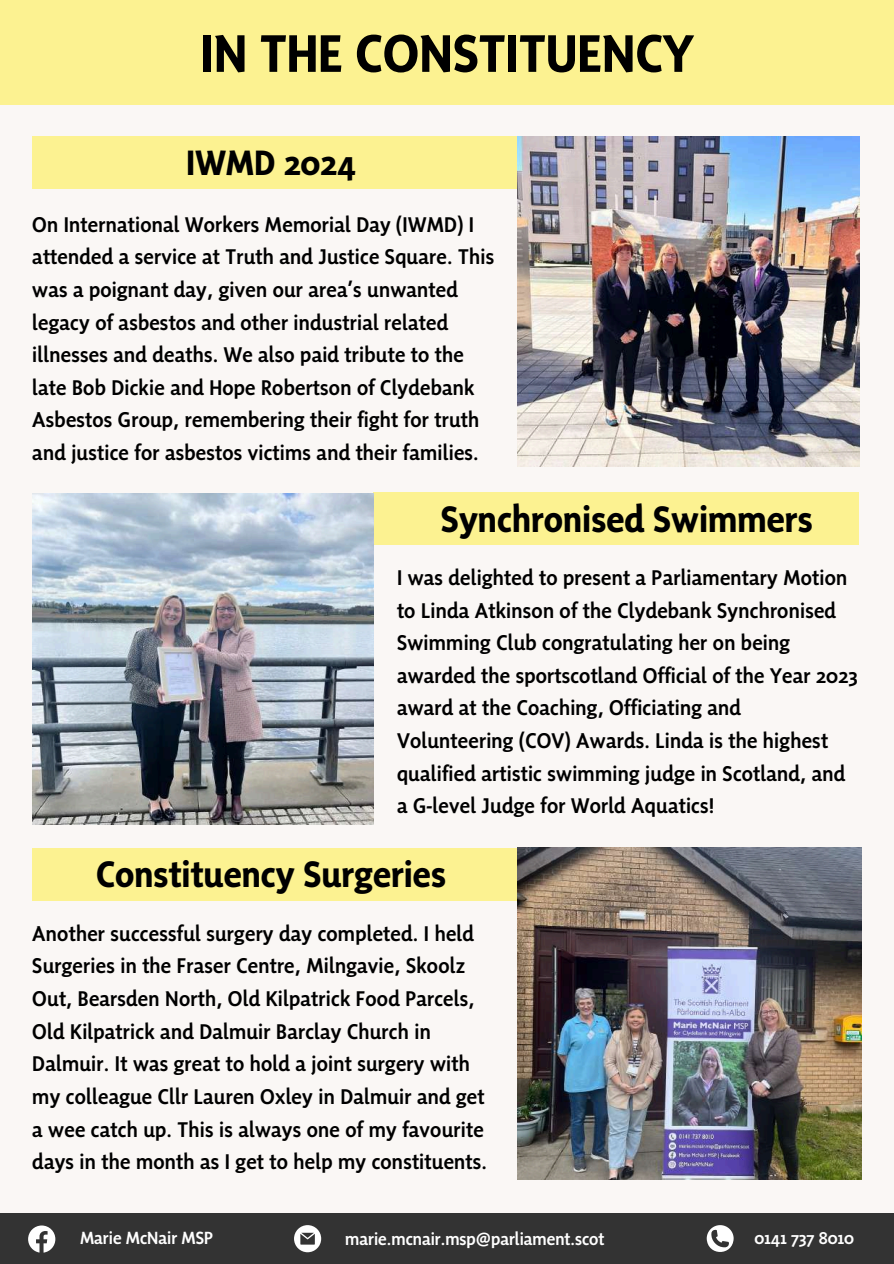
<style>
.page{position:relative;width:894px;height:1264px;background:#fff}
.page>*{position:absolute;margin:0;border:0;box-sizing:border-box;transform-origin:0 0}
.t1{font:700 54px "Sensibility";color:#000}
.t2{font:700 37.5px "Sensibility";color:#000}
.t3{font:700 36px "Sensibility";color:#000}
.t4{font:500 21.75px/32.7px "Sensibility";letter-spacing:.01em;color:#000}
.t5{font:500 18px "Sensibility";color:#fff}
</style>
<div class="page">
<div style="left:0;top:0;width:893px;height:1263px;background:#faf7f5"></div>
<div style="left:0;top:1212px;width:893px;height:51px;background:#333"></div>
<svg style="left:706px;top:1225px;width:27px;height:27px"></svg>
<svg style="left:294px;top:1225px;width:27px;height:27px"></svg>
<svg style="left:28px;top:1225px;width:27px;height:27px"></svg>
<div style="left:0;top:0;width:893px;height:104px;background:#fcf291"></div>
<div style="left:32px;top:847px;width:485px;height:53px;background:#fcf291"></div>
<div style="left:373px;top:492px;width:486px;height:53px;background:#fcf291"></div>
<div style="left:32px;top:136px;width:485px;height:53px;background:#fcf291"></div>
<img style="left:518px;top:847px;width:343px;height:332px">
<img style="left:32px;top:493px;width:341px;height:331px">
<img style="left:518px;top:136px;width:340px;height:330px">
<h1 class="t1" style="left:200px;top:17px;width:495px">IN THE CONSTITUENCY</h1>
<h3 class="t3" style="left:186px;top:139px;width:171px">IWMD 2024</h3>
<p class="t4" style="left:32px;top:207px;width:463px">On International Workers Memorial Day (IWMD) I attended a service at Truth and Justice Square. This was a poignant day, given our area’s unwanted legacy of asbestos and other industrial related illnesses and deaths. We also paid tribute to the late Bob Dickie and Hope Robertson of Clydebank Asbestos Group, remembering their fight for truth and justice for asbestos victims and their families.</p>
<h2 class="t2" style="left:441px;top:493px;width:373px">Synchronised Swimmers</h2>
<p class="t4" style="left:397px;top:560px;width:462px">I was delighted to present a Parliamentary Motion to Linda Atkinson of the Clydebank Synchronised Swimming Club congratulating her on being awarded the sportscotland Official of the Year 2023 award at the Coaching, Officiating and Volunteering (COV) Awards. Linda is the highest qualified artistic swimming judge in Scotland, and a G-level Judge for World Aquatics!</p>
<h2 class="t2" style="left:96px;top:849px;width:351px">Constituency Surgeries</h2>
<p class="t4" style="left:32px;top:916px;width:456px">Another successful surgery day completed. I held Surgeries in the Fraser Centre, Milngavie, Skoolz Out, Bearsden North, Old Kilpatrick Food Parcels, Old Kilpatrick and Dalmuir Barclay Church in Dalmuir. It was great to hold a joint surgery with my colleague Cllr Lauren Oxley in Dalmuir and get a wee catch up. This is always one of my favourite days in the month as I get to help my constituents.</p>
<p class="t5" style="left:80px;top:1225px;width:134px">Marie McNair MSP</p>
<p class="t5" style="left:345px;top:1226px;width:260px">marie.mcnair.msp@parliament.scot</p>
<p class="t5" style="left:754px;top:1225px;width:101px">0141 737 8010</p>
</div>
